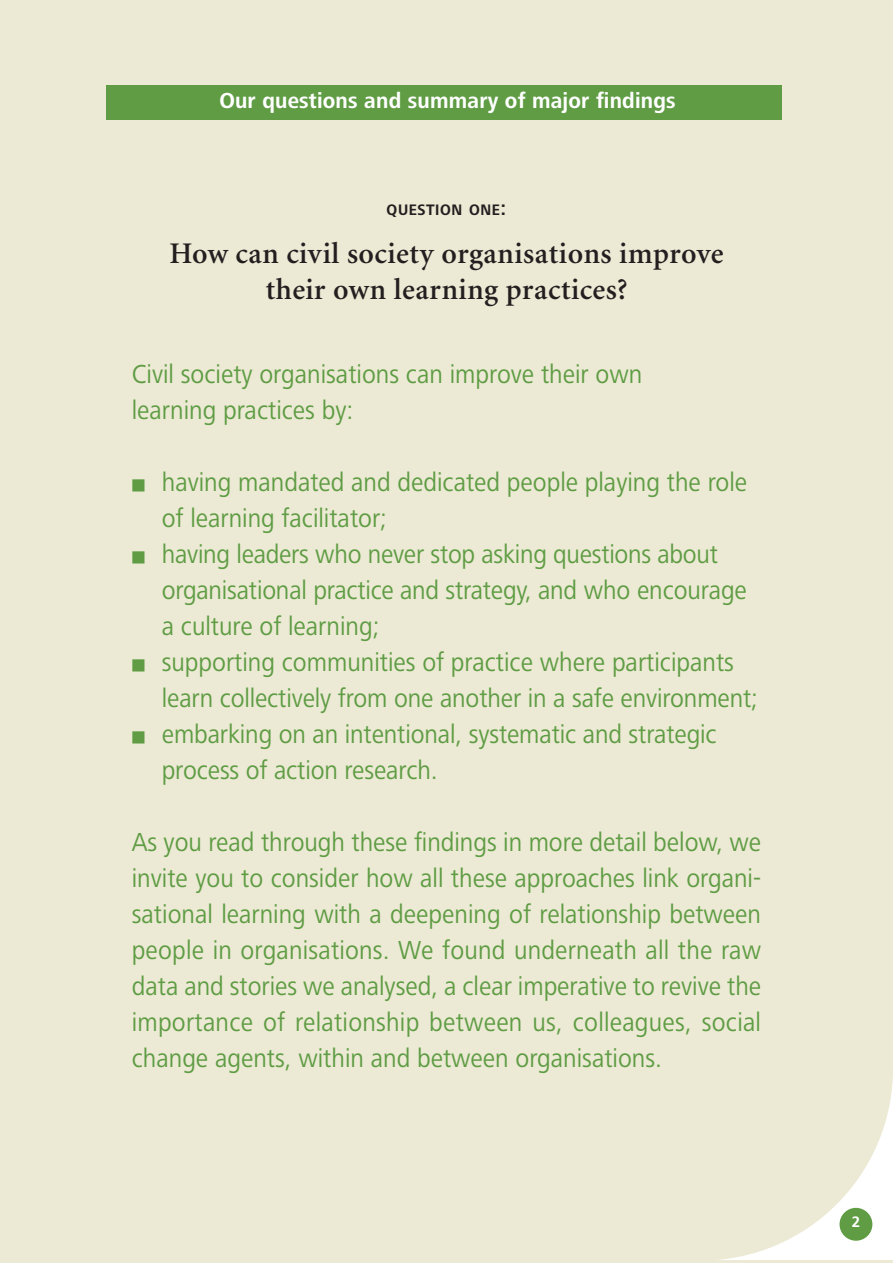
<style>
.page{position:relative;width:893px;height:1263px;background:#ecead4}
.page>*{position:absolute;margin:0;border:0;box-sizing:border-box;transform-origin:0 0}
.t1{font:600 30px/36px "Minion";letter-spacing:.015em;color:#231f20;text-align:center}
.t2{font:27px/36px "Frutiger Next LTCE";color:#5f9c44;scale:.93 1}
.t3{font:700 22.5px "Frutiger Next LT";letter-spacing:.01em;color:#fff;scale:.94 1}
.t4{font:700 15.75px "Frutiger Next LTCE";letter-spacing:.04em;color:#231f20;scale:.93 1}
.t5{font:700 15px "Frutiger";color:#fff}
.s1{font-size:21px}
.s2{font-family:"European Pi Three";font-size:13.5px}
</style>
<div class="page">
<div style="left:688px;top:1066px;width:205px;height:194px;background:#fff"></div>
<div style="left:508px;top:876px;width:385px;height:384px;background:#ecead4;border-radius:50%"></div>
<div style="left:839px;top:1208px;width:33px;height:33px;background:#5f9c44;border-radius:50%"></div>
<div style="left:106px;top:85px;width:676px;height:34px;background:#5f9c44"></div>
<p class="t3" style="left:219px;top:92px;width:487px">Our questions and summary of major findings</p>
<p class="t4" style="left:387px;top:204px;width:130px">QUESTION ONE<span class="s1">:</span></p>
<p class="t1" style="left:169px;top:238px;width:556px">How can civil society organisations improve their own learning practices?</p>
<p class="t2" style="left:132px;top:358px;width:550px">Civil society organisations can improve their own learning practices by:</p>
<p class="t2" style="left:162px;top:466px;width:631px;text-indent:-30px"><span class="s2">-</span> having mandated and dedicated people playing the role of learning facilitator;</p>
<p class="t2" style="left:162px;top:538px;width:631px;text-indent:-30px"><span class="s2">-</span> having leaders who never stop asking questions about organisational practice and strategy, and who encourage a culture of learning;</p>
<p class="t2" style="left:162px;top:646px;width:643px;text-indent:-30px"><span class="s2">-</span> supporting communities of practice where participants learn collectively from one another in a safe environment;</p>
<p class="t2" style="left:162px;top:718px;width:598px;text-indent:-30px"><span class="s2">-</span> embarking on an intentional, systematic and strategic process of action research.</p>
<p class="t2" style="left:132px;top:826px;width:678px;text-align:justify">As you read through these findings in more detail below, we invite you to consider how all these approaches link organi&shy;sational learning with a deepening of relationship between people in organisations. We found underneath all the raw data and stories we analysed, a clear imperative to revive the importance of relationship between us, colleagues, social change agents, within and between organisations.</p>
<p class="t5" style="left:852px;top:1216px;width:10px">2</p>
</div>
